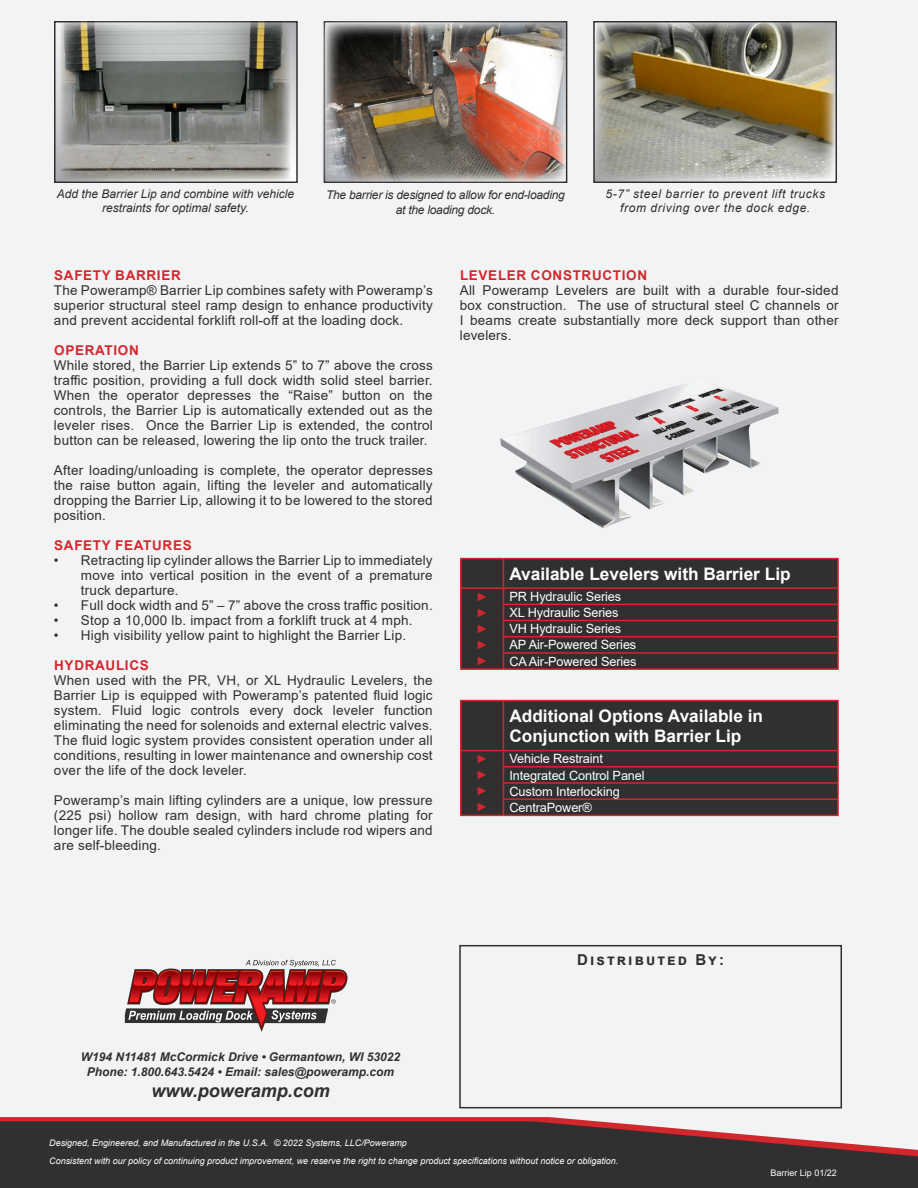
<style>
.page{position:relative;width:918px;height:1188px;background:#f2f3f4}
.page>*{position:absolute;margin:0;border:0;box-sizing:border-box;transform-origin:0 0}
.t1{font:italic 700 18px "Arial";color:#312f30}
.t2{font:700 17.25px/20.7px "Arial";color:#fff}
.t3{font:700 15px "Arial";letter-spacing:.14em;color:#312f30}
.t4{font:13.5px/15px "Arial";letter-spacing:.015em;color:#312f30;text-align:justify}
.t5{font:700 13.5px "Arial";letter-spacing:.05em;color:#d3272e}
.t6{font:12.75px "Arial";letter-spacing:-.01em;color:#fff}
.t7{font:italic 700 12px/14.4px "Arial";color:#312f30;text-align:center}
.t8{font:italic 12px/14.4px "Arial";color:#312f30;text-align:center}
.t9{font:italic 12px/14.4px "Arial";letter-spacing:.05em;color:#312f30;text-align:center}
.t10{font:italic 12px/14.4px "Arial";letter-spacing:-.02em;color:#312f30;text-align:center}
.t11{font:12px "Arial";color:#d3272e}
.t12{font:italic 9px/18px "Arial";color:#fff}
.t13{font:9px "Arial";color:#fff}
.s1{font-size:9.3px}
</style>
<div class="page">
<svg style="left:0;top:1117px;width:593px;height:4px;background:#d43239"></svg>
<svg style="left:0;top:1121px;width:918px;height:67px;background:#453d3e"></svg>
<div style="left:459px;top:945px;width:383px;height:163px;border:2px solid #312f30"></div>
<svg style="left:125px;top:960px;width:223px;height:72px"></svg>
<svg style="left:57px;top:24px;width:238px;height:156px"></svg>
<div style="left:54px;top:21px;width:244px;height:162px;border:2px solid #312f30"></div>
<div style="left:593px;top:21px;width:244px;height:162px;border:2px solid #312f30"></div>
<img style="left:61px;top:21px;width:229px;height:160px">
<svg style="left:322px;top:21px;width:243px;height:162px;background:#89888a"></svg>
<img style="left:500px;top:379px;width:279px;height:149px">
<img style="left:596px;top:22px;width:239px;height:159px">
<img style="left:326px;top:23px;width:239px;height:158px">
<hr style="left:503px;top:558px;width:336px;height:1px;background:#d3272e">
<hr style="left:503px;top:668px;width:336px;height:2px;background:#d3272e">
<hr style="left:460px;top:558px;width:43px;height:1px;background:#d3272e">
<svg style="left:460px;top:559px;width:379px;height:110px;background:#3d2e2f"></svg>
<hr style="left:460px;top:587px;width:43px;height:2px;background:#d3272e">
<hr style="left:460px;top:668px;width:43px;height:2px;background:#d3272e">
<hr style="left:503px;top:700px;width:336px;height:1px;background:#d3272e">
<svg style="left:460px;top:701px;width:379px;height:114px;background:#3b2e2f"></svg>
<hr style="left:460px;top:700px;width:43px;height:1px;background:#d3272e">
<hr style="left:460px;top:701px;width:1px;height:49px;background:#d3272e">
<hr style="left:503px;top:701px;width:1px;height:49px;background:#d3272e">
<hr style="left:460px;top:750px;width:43px;height:1px;background:#d3272e">
<hr style="left:460px;top:815px;width:43px;height:1px;background:#d3272e">
<hr style="left:503px;top:815px;width:336px;height:1px;background:#d3272e">
<p class="t8" style="left:57px;top:186px;width:239px">Add the Barrier Lip and combine with vehicle restraints for optimal safety.</p>
<p class="t10" style="left:326px;top:188px;width:240px">The barrier is designed to allow for end-loading at the loading dock.</p>
<p class="t9" style="left:606px;top:186px;width:221px">5-7” steel barrier to prevent lift trucks from driving over the dock edge.</p>
<p class="t5" style="left:54px;top:266px;width:128px">SAFETY BARRIER</p>
<p class="t4" style="left:54px;top:283px;width:380px">The Poweramp® Barrier Lip combines safety with Poweramp’s superior structural steel ramp design to enhance productivity and prevent accidental forklift roll-off at the loading dock.</p>
<p class="t5" style="left:54px;top:341px;width:86px">OPERATION</p>
<p class="t4" style="left:54px;top:358px;width:380px">While stored, the Barrier Lip extends 5” to 7” above the cross traffic position, providing a full dock width solid steel barrier.<br>When the operator depresses the “Raise” button on the controls, the Barrier Lip is automatically extended out as the leveler rises. Once the Barrier Lip is extended, the control button can be released, lowering the lip onto the truck trailer.</p>
<p class="t4" style="left:54px;top:463px;width:380px">After loading/unloading is complete, the operator depresses the raise button again, lifting the leveler and automatically dropping the Barrier Lip, allowing it to be lowered to the stored position.</p>
<p class="t5" style="left:54px;top:536px;width:139px">SAFETY FEATURES</p>
<p class="t4" style="left:81px;top:553px;width:353px;text-indent:-27px">• Retracting lip cylinder allows the Barrier Lip to immediately move into vertical position in the event of a premature truck departure.</p>
<p class="t4" style="left:54px;top:598px;width:380px">• Full dock width and 5” – 7” above the cross traffic position.</p>
<p class="t4" style="left:54px;top:613px;width:360px">• Stop a 10,000 lb. impact from a forklift truck at 4 mph.</p>
<p class="t4" style="left:54px;top:628px;width:354px">• High visibility yellow paint to highlight the Barrier Lip.</p>
<p class="t5" style="left:54px;top:656px;width:96px">HYDRAULICS</p>
<p class="t4" style="left:54px;top:673px;width:380px">When used with the PR, VH, or XL Hydraulic Levelers, the Barrier Lip is equipped with Poweramp’s patented fluid logic system. Fluid logic controls every dock leveler function eliminating the need for solenoids and external electric valves.<br>The fluid logic system provides consistent operation under all conditions, resulting in lower maintenance and ownership cost over the life of the dock leveler.</p>
<p class="t4" style="left:54px;top:793px;width:380px">Poweramp’s main lifting cylinders are a unique, low pressure (225 psi) hollow ram design, with hard chrome plating for longer life. The double sealed cylinders include rod wipers and are self-bleeding.</p>
<p class="t5" style="left:460px;top:266px;width:189px">LEVELER CONSTRUCTION</p>
<p class="t4" style="left:460px;top:283px;width:380px">All Poweramp Levelers are built with a durable four-sided box construction. The use of structural steel C channels or I beams create substantially more deck support than other levelers.</p>
<p class="t2" style="left:509px;top:563px;width:283px">Available Levelers with Barrier Lip</p>
<p class="t11" style="left:476px;top:589px;width:13px">►</p>
<p class="t6" style="left:509px;top:588px;width:113px">PR Hydraulic Series</p>
<p class="t11" style="left:476px;top:604px;width:13px">►</p>
<p class="t6" style="left:509px;top:604px;width:111px">XL Hydraulic Series</p>
<p class="t11" style="left:476px;top:621px;width:13px">►</p>
<p class="t6" style="left:509px;top:620px;width:113px">VH Hydraulic Series</p>
<p class="t11" style="left:476px;top:637px;width:13px">►</p>
<p class="t6" style="left:509px;top:636px;width:128px">AP Air-Powered Series</p>
<p class="t11" style="left:476px;top:653px;width:13px">►</p>
<p class="t6" style="left:509px;top:652px;width:129px">CA Air-Powered Series</p>
<p class="t2" style="left:509px;top:705px;width:255px">Additional Options Available in<br>Conjunction with Barrier Lip</p>
<p class="t11" style="left:476px;top:751px;width:13px">►</p>
<p class="t6" style="left:509px;top:750px;width:95px">Vehicle Restraint</p>
<p class="t11" style="left:476px;top:767px;width:13px">►</p>
<p class="t6" style="left:509px;top:766px;width:137px">Integrated Control Panel</p>
<p class="t11" style="left:476px;top:783px;width:13px">►</p>
<p class="t6" style="left:509px;top:782px;width:112px">Custom Interlocking</p>
<p class="t11" style="left:476px;top:799px;width:13px">►</p>
<p class="t6" style="left:509px;top:799px;width:84px">CentraPower®</p>
<p class="t3" style="left:577px;top:949px;width:148px">Distributed By:</p>
<p class="t7" style="left:81px;top:1050px;width:321px">W194 N11481 McCormick Drive • Germantown, WI 53022<br>Phone: 1.800.643.5424 • Email: sales@poweramp.com</p>
<h1 class="t1" style="left:151px;top:1079px;width:180px">www.poweramp.com</h1>
<p class="t12" style="left:49px;top:1134px;width:571px">Designed, Engineered, and Manufactured in the U.S.A. © 2022 Systems, LLC/Poweramp<br>Consistent with our policy of continuing product improvement, we reserve the right to change product specifications without notice or obligation<span class="s1">.</span></p>
<p class="t13" style="left:770px;top:1167px;width:68px">Barrier Lip 01/22</p>
</div>
